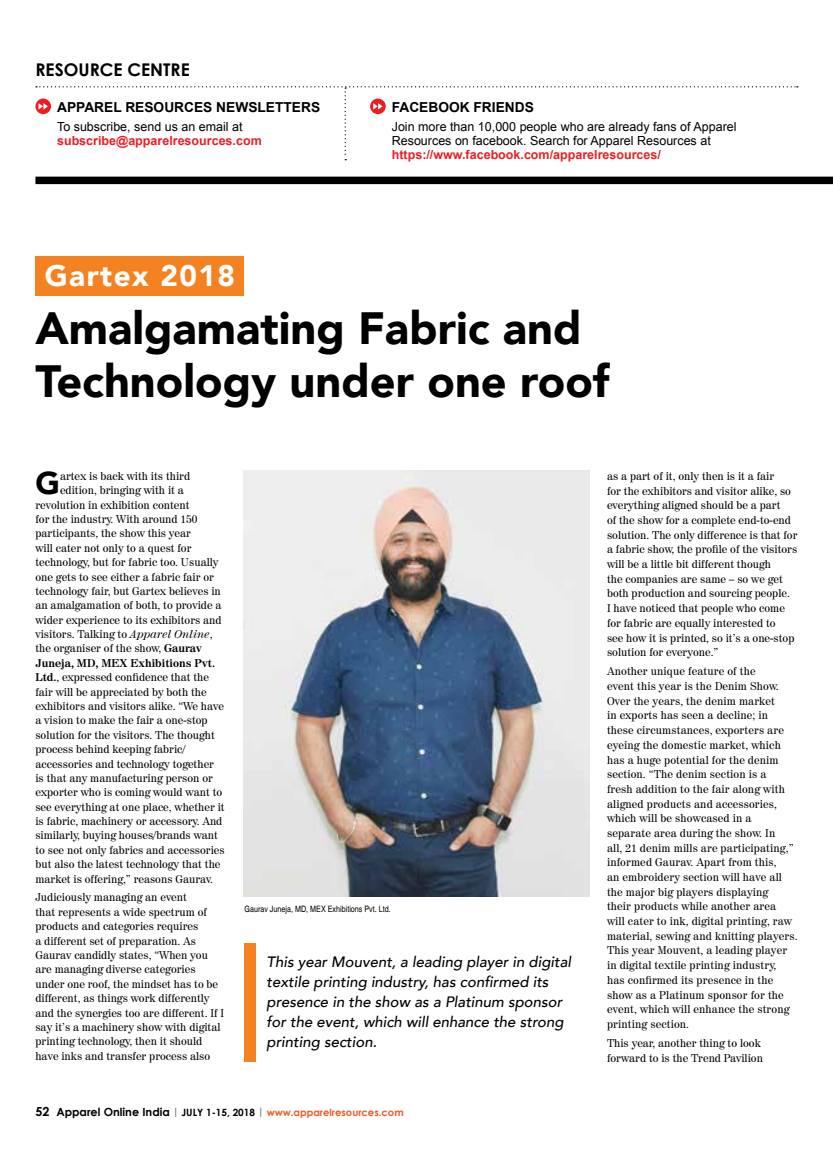
<style>
.page{position:relative;width:833px;height:1152px;background:#fff}
.page>*{position:absolute;margin:0;border:0;box-sizing:border-box;transform-origin:0 0}
.t1{font:900 45.12px/52.1px "Avenir";color:#000}
.t2{font:900 31.5px "Avenir";color:#000}
.t3{font:900 29.62px "Avenir";letter-spacing:.05em;color:#fff}
.t4{font:700 17.5px "Century Gothic";color:#000}
.t5{font:italic 500 15px/20px "Avenir";color:#000}
.t6{font:700 13.75px "Arial";color:#000}
.t7{font:12.5px/13.8px "Arial";color:#000}
.t8{font:700 12.5px "Arial";color:#ed1d24}
.t9{font:11.25px/14.6px "Century 725 BT";color:#000}
.t10{font:700 11.25px "Century 725 BT";color:#000}
.t11{font:700 10px "Century Gothic";color:#f15a22}
.t12{font:condensed 8.75px "Helvetica";color:#000}
.s1{font-style:italic}
.s2{font-weight:700}
.s3{font-size:12.5px;color:#000}
.s4{font-size:11.25px;color:#000}
.s5{color:#636466}
.s6{color:#000}
</style>
<div class="page">
<div style="left:35px;top:256px;width:209px;height:40px;background:#f58220"></div>
<img style="left:244px;top:471px;width:345px;height:425px">
<div style="left:35px;top:177px;width:798px;height:7px;background:#000"></div>
<div style="left:244px;top:942px;width:12px;height:119px;background:#f58220"></div>
<svg style="left:36px;top:86px;width:762px;height:74px"></svg>
<h3 class="t4" style="left:35px;top:56px;width:156px">RESOURCE CENTRE</h3>
<p class="t6" style="left:57px;top:97px;width:265px">APPAREL RESOURCES NEWSLETTERS</p>
<p class="t7" style="left:57px;top:120px;width:187px">To subscribe, send us an email at</p>
<p class="t8" style="left:57px;top:132px;width:206px">subscribe@apparelresources.com</p>
<h3 class="t3" style="left:45px;top:251px;width:192px">Gartex 2018</h3>
<p class="t6" style="left:392px;top:97px;width:144px">FACEBOOK FRIENDS</p>
<p class="t7" style="left:392px;top:120px;width:346px">Join more than 10,000 people who are already fans of Apparel<br>Resources on facebook. Search for Apparel Resources at</p>
<p class="t8" style="left:392px;top:146px;width:271px">https://www.facebook.com/apparelresources/</p>
<h1 class="t1" style="left:35px;top:301px;width:575px">Amalgamating Fabric and<br>Technology under one roof</h1>
<h2 class="t2" style="left:35px;top:456px;width:26px">G</h2>
<p class="t9" style="left:60px;top:468px;width:132px">artex is back with its third</p>
<p class="t9" style="left:60px;top:483px;width:125px">edition, bringing with it a</p>
<p class="t9" style="left:35px;top:497px;width:156px">revolution in exhibition content</p>
<p class="t9" style="left:35px;top:511px;width:164px">for the industry. With around 150</p>
<p class="t9" style="left:35px;top:526px;width:157px">participants, the show this year</p>
<p class="t9" style="left:35px;top:540px;width:158px">will cater not only to a quest for</p>
<p class="t9" style="left:35px;top:555px;width:184px">technology, but for fabric too. Usually</p>
<p class="t9" style="left:35px;top:569px;width:180px">one gets to see either a fabric fair or</p>
<p class="t9" style="left:35px;top:583px;width:187px">technology fair, but Gartex believes in</p>
<p class="t9" style="left:35px;top:598px;width:187px">an amalgamation of both, to provide a</p>
<p class="t9" style="left:35px;top:612px;width:188px">wider experience to its exhibitors and</p>
<p class="t9" style="left:35px;top:626px;width:179px">visitors. Talking to <span class="s1">Apparel Online</span>,</p>
<p class="t9" style="left:35px;top:641px;width:168px">the organiser of the show, <span class="s2">Gaurav</span></p>
<p class="t10" style="left:35px;top:656px;width:181px">Juneja, MD, MEX Exhibitions Pvt.</p>
<p class="t9" style="left:35px;top:670px;width:175px"><span class="s2">Ltd.</span>, expressed confidence that the</p>
<p class="t9" style="left:35px;top:684px;width:173px">fair will be appreciated by both the</p>
<p class="t9" style="left:35px;top:698px;width:190px">exhibitors and visitors alike. “We have</p>
<p class="t9" style="left:35px;top:713px;width:174px">a vision to make the fair a one-stop</p>
<p class="t9" style="left:35px;top:727px;width:181px">solution for the visitors. The thought</p>
<p class="t9" style="left:35px;top:741px;width:152px">process behind keeping fabric/</p>
<p class="t9" style="left:35px;top:756px;width:180px">accessories and technology together</p>
<p class="t9" style="left:35px;top:770px;width:179px">is that any manufacturing person or</p>
<p class="t9" style="left:35px;top:785px;width:188px">exporter who is coming would want to</p>
<p class="t9" style="left:35px;top:799px;width:191px">see everything at one place, whether it</p>
<p class="t9" style="left:35px;top:813px;width:188px">is fabric, machinery or accessory. And</p>
<p class="t9" style="left:35px;top:828px;width:184px">similarly, buying houses/brands want</p>
<p class="t9" style="left:35px;top:842px;width:191px">to see not only fabrics and accessories</p>
<p class="t9" style="left:35px;top:856px;width:186px">but also the latest technology that the</p>
<p class="t9" style="left:35px;top:871px;width:179px">market is offering,” reasons Gaurav.</p>
<p class="t9" style="left:35px;top:890px;width:190px">Judiciously managing an event<br>that represents a wide spectrum of products and categories requires<br>a different set of preparation. As Gaurav candidly states, “When you are managing diverse categories under one roof, the mindset has to be different, as things work differently and the synergies too are different. If I say it’s a machinery show with digital printing technology, then it should have inks and transfer process also</p>
<p class="t12" style="left:244px;top:903px;width:148px">Gaurav Juneja, MD, MEX Exhibitions Pvt. Ltd.</p>
<h3 class="t5" style="left:266px;top:952px;width:306px">This year Mouvent, a leading player in digital textile printing industry, has confirmed its presence in the show as a Platinum sponsor for the event, which will enhance the strong printing section.</h3>
<p class="t11" style="left:35px;top:1104px;width:370px"><span class="s3">52</span> <span class="s4">Apparel Online India</span> <span class="s5">|</span> <span class="s6">JULY 1-15, 2018</span> <span class="s5">|</span> www.apparelresources.com</p>
<p class="t9" style="left:607px;top:468px;width:192px">as a part of it, only then is it a fair<br>for the exhibitors and visitor alike, so everything aligned should be a part<br>of the show for a complete end-to-end solution. The only difference is that for a fabric show, the profile of the visitors will be a little bit different though<br>the companies are same – so we get both production and sourcing people.<br>I have noticed that people who come for fabric are equally interested to<br>see how it is printed, so it’s a one-stop solution for everyone.”</p>
<p class="t9" style="left:607px;top:664px;width:192px">Another unique feature of the<br>event this year is the Denim Show.<br>Over the years, the denim market<br>in exports has seen a decline; in these circumstances, exporters are eyeing the domestic market, which has a huge potential for the denim section. “The denim section is a<br>fresh addition to the fair along with aligned products and accessories, which will be showcased in a separate area during the show. In<br>all, 21 denim mills are participating,” informed Gaurav. Apart from this,<br>an embroidery section will have all the major big players displaying<br>their products while another area<br>will cater to ink, digital printing, raw material, sewing and knitting players.<br>This year Mouvent, a leading player in digital textile printing industry,<br>has confirmed its presence in the show as a Platinum sponsor for the event, which will enhance the strong printing section.</p>
<p class="t9" style="left:607px;top:1035px;width:157px">This year, another thing to look forward to is the Trend Pavilion</p>
</div>
